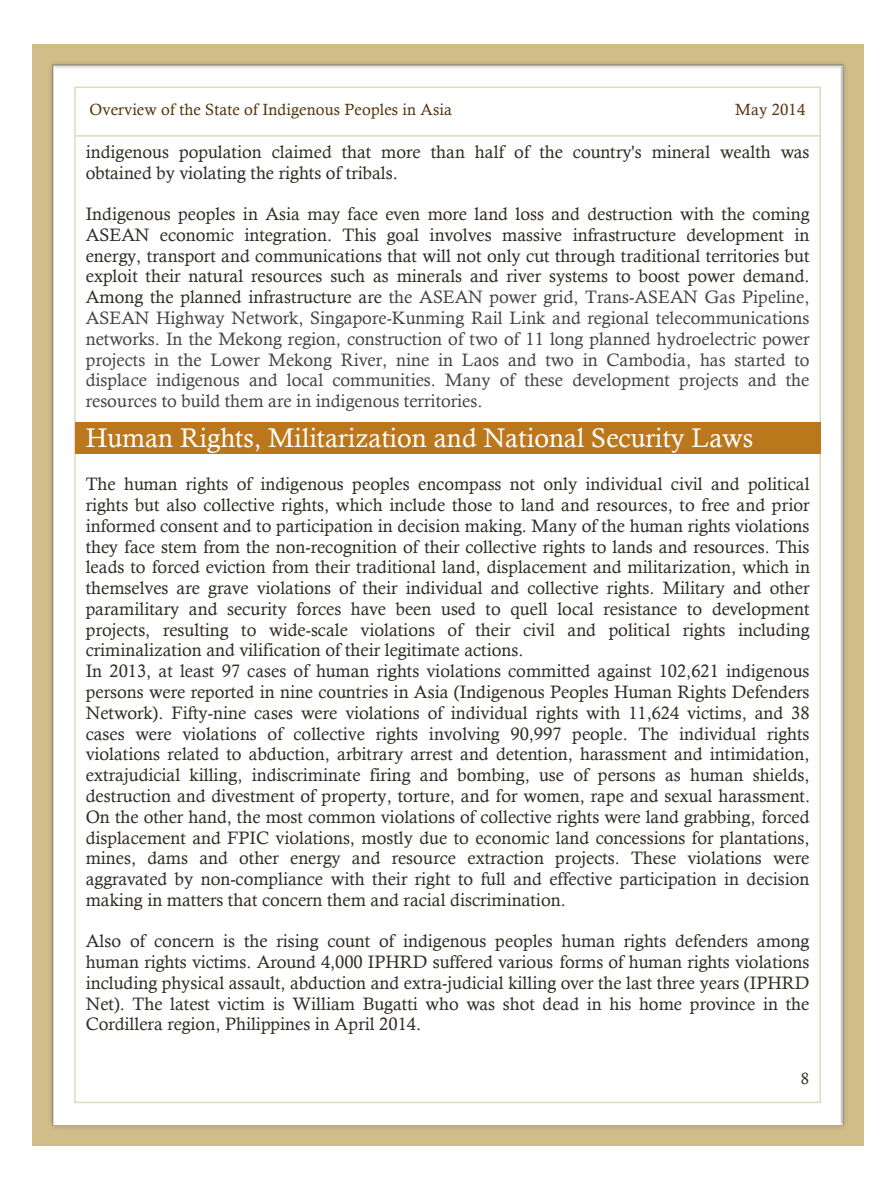
<style>
.page{position:relative;width:893px;height:1188px;background:#fff}
.page>*{position:absolute;margin:0;border:0;box-sizing:border-box;transform-origin:0 0}
.t1{font:27px "Calisto";color:#fff}
.t2{font:18px/20.9px "Calisto";color:#302c24}
.t3{font:18px/20.9px "Calisto";color:#444;text-align:justify}
.t4{font:16.2px "Calisto";letter-spacing:.01em;color:#56310b}
.t5{font:16.2px "Calisto";color:#302c24}
.s1{color:#302c24}
</style>
<div class="page">
<div style="left:32px;top:44px;width:831px;height:1102px;background:#d1bd8a"></div>
<div style="left:50px;top:63px;width:796px;height:1065px;background:#fff"></div>
<hr style="left:75px;top:135px;width:745px;height:2px;background:#e4d8bc">
<img style="left:75px;top:422px;width:745px;height:39px">
<p class="t4" style="left:89px;top:100px;width:364px">Overview of the State of Indigenous Peoples in Asia</p>
<p class="t4" style="left:735px;top:100px;width:72px">May 2014</p>
<p class="t2" style="left:86px;top:141px;width:725px">indigenous population claimed that more than half of the country's mineral wealth was obtained by violating the rights of tribals.</p>
<p class="t3" style="left:86px;top:203px;width:725px"><span class="s1">Indigenous peoples in Asia may face even more land loss and destruction with the coming ASEAN economic integration. This goal involves massive infrastructure development in energy, transport and communications that will not only cut through traditional territories but exploit their natural resources such as minerals and river systems to boost power demand.<br>Among the planned infrastructure are</span> the ASEAN power grid, Trans-ASEAN Gas Pipeline, ASEAN Highway Network, Singapore-Kunming Rail Link and regional telecommunications networks. In the Mekong region, construction of two of 11 long planned hydroelectric power projects in the Lower Mekong River, nine in Laos and two in Cambodia, has started to displace indigenous and local communities. Many of these development projects and the resources to build them are in indigenous territories.</p>
<h1 class="t1" style="left:86px;top:423px;width:669px">Human Rights, Militarization and National Security Laws</h1>
<p class="t2" style="left:86px;top:473px;width:726px">The human rights of indigenous peoples encompass not only individual civil and political rights but also collective rights, which include those to land and resources, to free and prior informed consent and to participation in decision making. Many of the human rights violations they face stem from the non-recognition of their collective rights to lands and resources. This leads to forced eviction from their traditional land, displacement and militarization, which in themselves are grave violations of their individual and collective rights. Military and other paramilitary and security forces have been used to quell local resistance to development projects, resulting to wide-scale violations of their civil and political rights including criminalization and vilification of their legitimate actions.<br>In 2013, at least 97 cases of human rights violations committed against 102,621 indigenous persons were reported in nine countries in Asia (Indigenous Peoples Human Rights Defenders Network). Fifty-nine cases were violations of individual rights with 11,624 victims, and 38 cases were violations of collective rights involving 90,997 people. The individual rights violations related to abduction, arbitrary arrest and detention, harassment and intimidation, extrajudicial killing, indiscriminate firing and bombing, use of persons as human shields, destruction and divestment of property, torture, and for women, rape and sexual harassment.<br>On the other hand, the most common violations of collective rights were land grabbing, forced displacement and FPIC violations, mostly due to economic land concessions for plantations, mines, dams and other energy and resource extraction projects. These violations were aggravated by non-compliance with their right to full and effective participation in decision making in matters that concern them and racial discrimination.</p>
<p class="t2" style="left:86px;top:931px;width:725px;text-align:justify">Also of concern is the rising count of indigenous peoples human rights defenders among human rights victims. Around 4,000 IPHRD suffered various forms of human rights violations including physical assault, abduction and extra-judicial killing over the last three years (IPHRD Net). The latest victim is William Bugatti who was shot dead in his home province in the Cordillera region, Philippines in April 2014.</p>
<p class="t5" style="left:801px;top:1070px;width:10px">8</p>
</div>
